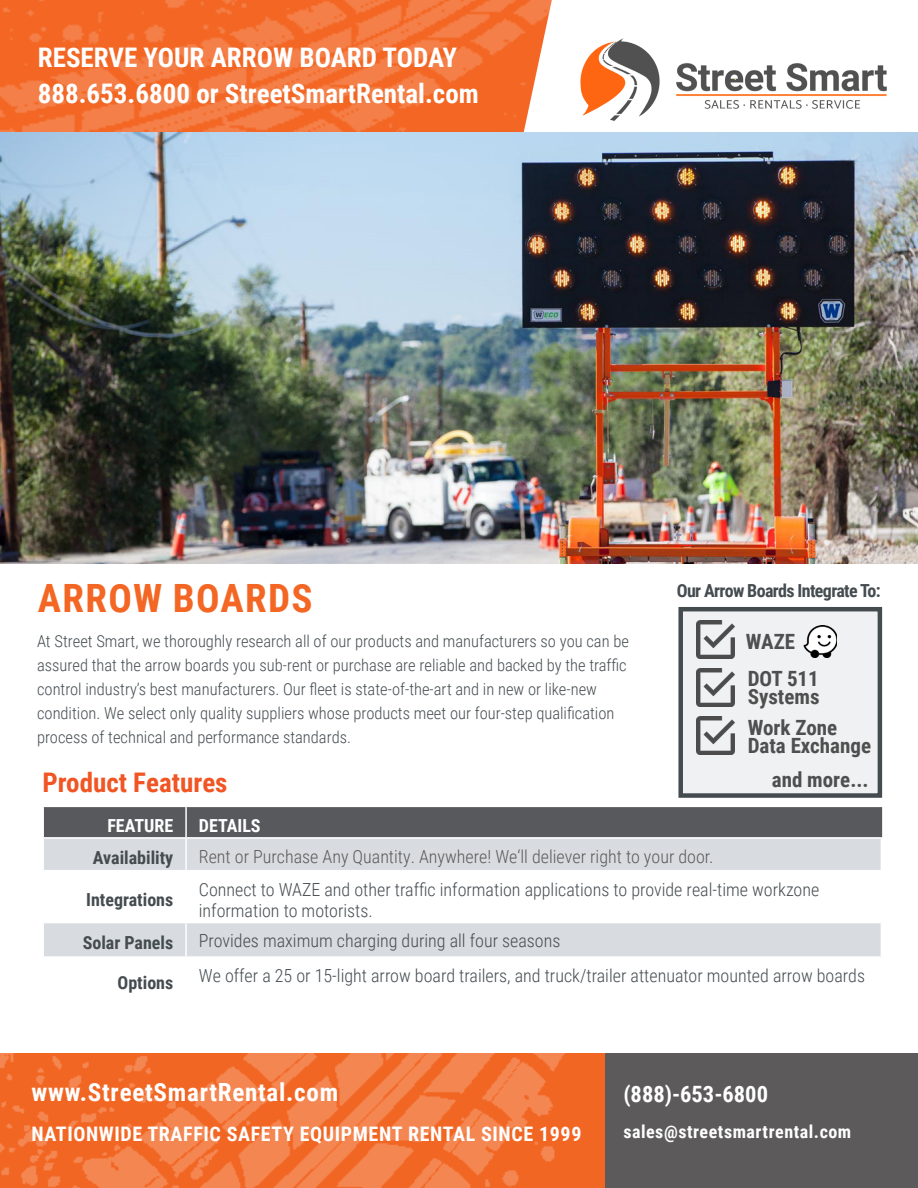
<style>
.page{position:relative;width:918px;height:1188px;background:#fff}
.page>*{position:absolute;margin:0;border:0;box-sizing:border-box;transform-origin:0 0}
.Heading_1{font:700 39px "Roboto Condensed";letter-spacing:.035em;color:#f36623}
.t1{font:700 27px "Roboto Condensed";color:#fff}
.Heading_3{font:700 27px "Roboto Condensed";color:#f15524}
.t2{font:700 25.05px "Roboto Condensed";letter-spacing:.03em;color:#fff}
.t3{font:700 24px "Roboto";letter-spacing:.11em;color:#ececee}
.t4{font:700 24px "Roboto";color:#fff}
.t5{font:700 22.5px "Roboto Condensed";color:#fff}
.t6{font:700 21px "Roboto Condensed";color:#4e4f4f}
.t7{font:700 19.95px "Roboto Condensed";letter-spacing:.03em;color:#fff}
.t8{font:19.5px "Roboto";letter-spacing:.02em;color:#ececee}
.t9{font:300 18px "Roboto Condensed";color:#454c50}
.t10{font:300 18px "Roboto Condensed";color:#5c5a5a}
.t11{font:700 18px "Roboto Condensed";color:#454c50}
.Heading_table{font:700 18px "Roboto Condensed";letter-spacing:.03em;color:#fff}
.t12{font:700 18px "Roboto Condensed";letter-spacing:-.035em;color:#454c50}
.Heading_table-2{font:700 18px "Roboto Condensed";color:#fff}
.t13{font:300 16.5px "Roboto Condensed";color:#454c50}
.t14{font:700 16.5px "Roboto Condensed";letter-spacing:.135em;color:#f4f4f3}
.s1{color:#5c5a5a}
</style>
<div class="page">
<img style="left:0;top:0;width:520px;height:132px">
<svg style="left:520px;top:0;width:32px;height:132px"></svg>
<svg style="left:44px;top:807px;width:837px;height:63px"></svg>
<div style="left:44px;top:923px;width:837px;height:33px;background:#d8dce0"></div>
<hr style="left:185px;top:839px;width:2px;height:31px;background:#fff">
<hr style="left:185px;top:923px;width:2px;height:33px;background:#fff">
<hr style="left:42px;top:837px;width:144px;height:2px;background:#fff">
<hr style="left:186px;top:837px;width:696px;height:2px;background:#fff">
<hr style="left:881px;top:807px;width:1px;height:30px;background:#58595d">
<hr style="left:185px;top:807px;width:2px;height:30px;background:#fff">
<img style="left:580px;top:38px;width:307px;height:83px">
<img style="left:0;top:132px;width:918px;height:432px">
<img style="left:0;top:1053px;width:604px;height:135px">
<div style="left:605px;top:1053px;width:313px;height:135px;background:#5c5a5a"></div>
<div style="left:678px;top:607px;width:204px;height:191px;background:#f0f1f2;border:4px solid #454c50"></div>
<img style="left:696px;top:621px;width:38px;height:38px">
<img style="left:696px;top:669px;width:38px;height:38px">
<img style="left:696px;top:717px;width:38px;height:38px">
<img style="left:803px;top:625px;width:34px;height:33px">
<p class="t1" style="left:38px;top:39px;width:421px">RESERVE YOUR ARROW BOARD TODAY</p>
<p class="t1" style="left:38px;top:75px;width:443px">888.653.6800 or StreetSmartRental.com</p>
<p class="Heading_1" style="left:38px;top:571px;width:276px">ARROW BOARDS</p>
<p class="t13" style="left:37px;top:630px;width:593px">At Street Smart, we thoroughly research all of our products and manufacturers so you can be</p>
<p class="t13" style="left:37px;top:654px;width:591px">assured that the arrow boards you sub-rent or purchase are reliable and backed by the traffic</p>
<p class="t13" style="left:37px;top:678px;width:561px">control industry’s best manufacturers. Our fleet is state-of-the-art and in new or like-new</p>
<p class="t13" style="left:37px;top:702px;width:579px">condition. We select only quality suppliers whose products meet our four-step qualification</p>
<p class="t13" style="left:37px;top:726px;width:316px">process of technical and performance standards.</p>
<p class="t12" style="left:677px;top:578px;width:205px">Our Arrow Boards Integrate To:</p>
<p class="t6" style="left:746px;top:626px;width:51px">WAZE</p>
<p class="t6" style="left:748px;top:664px;width:73px">DOT 511</p>
<p class="t6" style="left:748px;top:682px;width:73px">Systems</p>
<p class="t6" style="left:748px;top:713px;width:91px">Work Zone</p>
<p class="t6" style="left:748px;top:731px;width:125px">Data Exchange</p>
<p class="t6" style="left:772px;top:764px;width:98px">and more...</p>
<p class="Heading_3" style="left:42px;top:763px;width:187px">Product Features</p>
<p class="Heading_table-2" style="left:107px;top:813px;width:67px">FEATURE</p>
<p class="Heading_table-2" style="left:199px;top:813px;width:63px">DETAILS</p>
<p class="t11" style="left:93px;top:845px;width:82px">Availability</p>
<p class="t10" style="left:199px;top:844px;width:516px">Rent or Purchase Any Quantity. Anywhere! We‘ll deliever right to your door.</p>
<p class="t11" style="left:86px;top:887px;width:89px">Integrations</p>
<p class="t9" style="left:199px;top:877px;width:622px">Connect to WAZE and other traffic information applications to provide real-time workzone</p>
<p class="t9" style="left:199px;top:898px;width:176px">information to motorists.</p>
<p class="t11" style="left:83px;top:930px;width:92px">Solar Panels</p>
<p class="t9" style="left:199px;top:928px;width:363px">Provides maximum charging during all four seasons</p>
<p class="t11" style="left:117px;top:970px;width:57px">Options</p>
<p class="t9" style="left:199px;top:963px;width:668px">We offer a 25 or 15-light arrow board trailers, and truck/trailer attenuator mounted arrow boards</p>
<h3 class="t3" style="left:38px;top:1073px;width:378px">www.StreetSmartRental.com</h3>
<p class="t14" style="left:38px;top:1117px;width:551px"><span class="s1">NATIONWIDE</span> TRAFFIC SAFETY EQUIPMENT PARTNER SINCE 1999</p>
<p class="t2" style="left:32px;top:1075px;width:308px">www.StreetSmartRental.com</p>
<p class="t7" style="left:32px;top:1120px;width:551px">NATIONWIDE TRAFFIC SAFETY EQUIPMENT RENTAL SINCE 1999</p>
<h3 class="t4" style="left:609px;top:1074px;width:171px">(888) 653-6800</h3>
<p class="t8" style="left:609px;top:1116px;width:269px">sales@streetsmartrental.com</p>
<p class="t5" style="left:623px;top:1078px;width:146px">(888)-653-6800</p>
<p class="Heading_table" style="left:623px;top:1119px;width:229px">sales@streetsmartrental.com</p>
</div>
